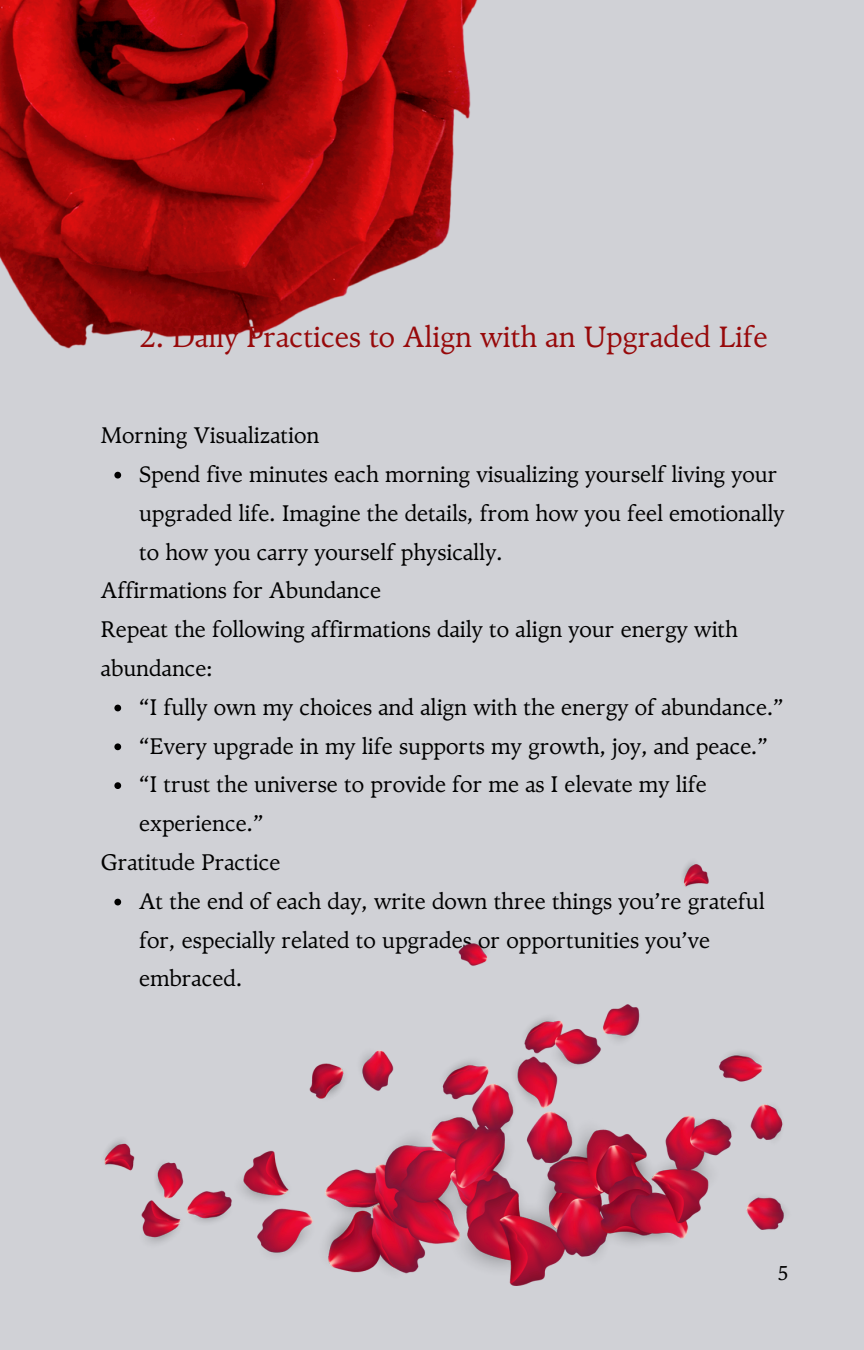
<style>
.page{position:relative;width:864px;height:1350px;background:#d0d1d6}
.page>*{position:absolute;margin:0;border:0;box-sizing:border-box;transform-origin:0 0}
.t1{font:29.25px "TY Serif";color:#97090a}
.t2{font:22.5px/38.7px "TY Serif";color:#000}
.t3{font:20.25px "TY Serif";color:#000}
</style>
<div class="page">
<img style="left:0;top:0;width:478px;height:349px">
<svg style="left:114px;top:472px;width:7px;height:7px"></svg>
<svg style="left:114px;top:705px;width:7px;height:6px"></svg>
<svg style="left:114px;top:743px;width:7px;height:7px"></svg>
<svg style="left:114px;top:782px;width:7px;height:7px"></svg>
<img style="left:104px;top:862px;width:682px;height:424px">
<p class="t1" style="left:140px;top:319px;width:629px">2. Daily Practices to Align with an Upgraded Life</p>
<h1 class="t2" style="left:101px;top:416px;width:220px">Morning Visualization</h1>
<p class="t2" style="left:139px;top:455px;width:647px">Spend five minutes each morning visualizing yourself living your upgraded life. Imagine the details, from how you feel emotionally to how you carry yourself physically.</p>
<p class="t2" style="left:101px;top:571px;width:282px">Affirmations for Abundance</p>
<p class="t2" style="left:101px;top:610px;width:639px">Repeat the following affirmations daily to align your energy with abundance:</p>
<p class="t2" style="left:139px;top:688px;width:646px">“I fully own my choices and align with the energy of abundance.”</p>
<p class="t2" style="left:139px;top:726px;width:631px">“Every upgrade in my life supports my growth, joy, and peace.”</p>
<p class="t2" style="left:139px;top:765px;width:569px">“I trust the universe to provide for me as I elevate my life experience.”</p>
<p class="t2" style="left:101px;top:843px;width:181px">Gratitude Practice</p>
<p class="t2" style="left:139px;top:882px;width:627px">At the end of each day, write down three things you’re grateful for, especially related to upgrades or opportunities you’ve embraced.</p>
<p class="t3" style="left:778px;top:1261px;width:13px">5</p>
</div>
